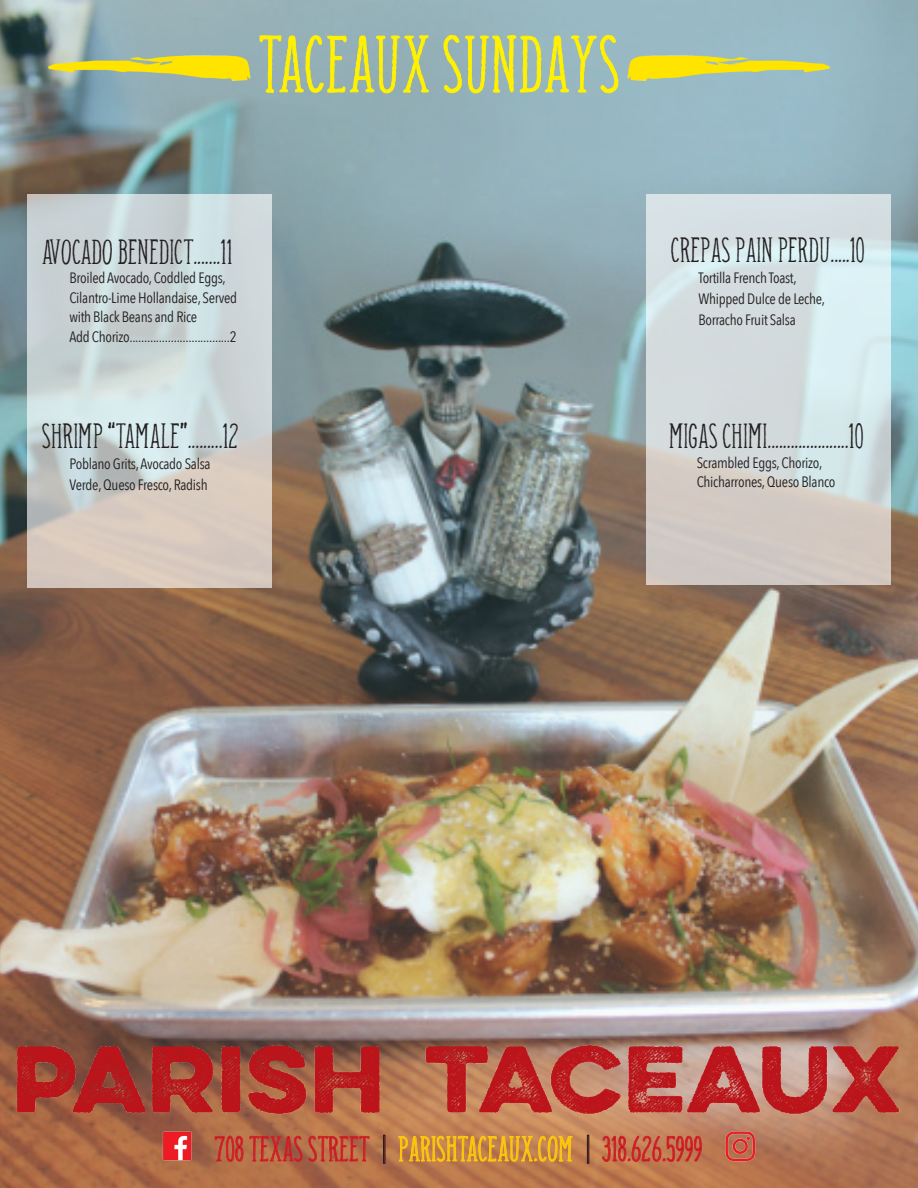
<style>
.page{position:relative;width:918px;height:1188px;background:#fff}
.page>*{position:absolute;margin:0;border:0;box-sizing:border-box;transform-origin:0 0}
.t1{font:85.5px "Camargue Serif";letter-spacing:.01em;color:#fff101}
.bar_heading{font:37.5px "Camargue Serif";color:#231f20}
.t2{font:37.5px "Camargue Serif";letter-spacing:.01em;color:#bb141a}
.description{font:15px/21px "Avenir Next Condensed";letter-spacing:-.02em;color:#231f20}
.s1{font-family:"Champagne&Limousines"}
.s2{color:#fec70c}
</style>
<div class="page">
<img style="left:0;top:0;width:918px;height:1188px">
<svg style="left:214px;top:1146px;width:156px;height:16px;background:#ba5b40"></svg>
<svg style="left:384px;top:1146px;width:1px;height:17px"></svg>
<svg style="left:398px;top:1146px;width:175px;height:16px;background:#d19338"></svg>
<div style="left:587px;top:1135px;width:2px;height:28px;border:1px solid #231f20"></div>
<svg style="left:602px;top:1146px;width:100px;height:16px;background:#c55f44"></svg>
<img style="left:160px;top:1146px;width:34px;height:15px">
<img style="left:724px;top:1146px;width:32px;height:17px">
<img style="left:0;top:1006px;width:918px;height:140px">
<svg style="left:260px;top:35px;width:169px;height:58px;background:#a3b899"></svg>
<svg style="left:444px;top:35px;width:174px;height:58px;background:#a6bea0"></svg>
<svg style="left:647px;top:194px;width:244px;height:391px;background:#d4dadb"></svg>
<svg style="left:27px;top:194px;width:244px;height:394px;background:#ced3d1"></svg>
<img style="left:626px;top:48px;width:206px;height:39px">
<img style="left:46px;top:48px;width:206px;height:39px">
<p class="t1" style="left:260px;top:21px;width:363px">TACEAUX SUNDAYS</p>
<p class="bar_heading" style="left:42px;top:233px;width:192px">AVOCADO BENEDICT.......11</p>
<p class="description" style="left:69px;top:268px;width:169px;line-height:19.5px">Broiled Avocado, Coddled Eggs,<br>Cilantro-Lime Hollandaise, Served with Black Beans and Rice</p>
<p class="description" style="left:69px;top:325px;width:169px">Add Chorizo..................................2</p>
<p class="bar_heading" style="left:43px;top:417px;width:198px">SHRIMP “TAMALE”.........12</p>
<p class="description" style="left:70px;top:453px;width:142px">Poblano Grits, Avocado Salsa<br>Verde, Queso Fresco, Radish</p>
<p class="bar_heading" style="left:671px;top:231px;width:196px">CREPAS PAIN PERDU.....10</p>
<p class="description" style="left:698px;top:266px;width:128px">Tortilla French Toast,<br>Whipped Dulce de Leche,<br>Borracho Fruit Salsa</p>
<p class="bar_heading" style="left:670px;top:417px;width:196px">MIGAS CHIMI.....................10</p>
<p class="description" style="left:697px;top:452px;width:140px;line-height:19.5px">Scrambled Eggs, Chorizo,<br>Chicharrones, Queso Blanco</p>
<p class="t2" style="left:215px;top:1130px;width:489px">708 TEXAS STREET <span class="s1">|</span> <span class="s2">PARISHTACEAUX.COM</span> <span class="s1">|</span> 318.626.5999</p>
</div>
